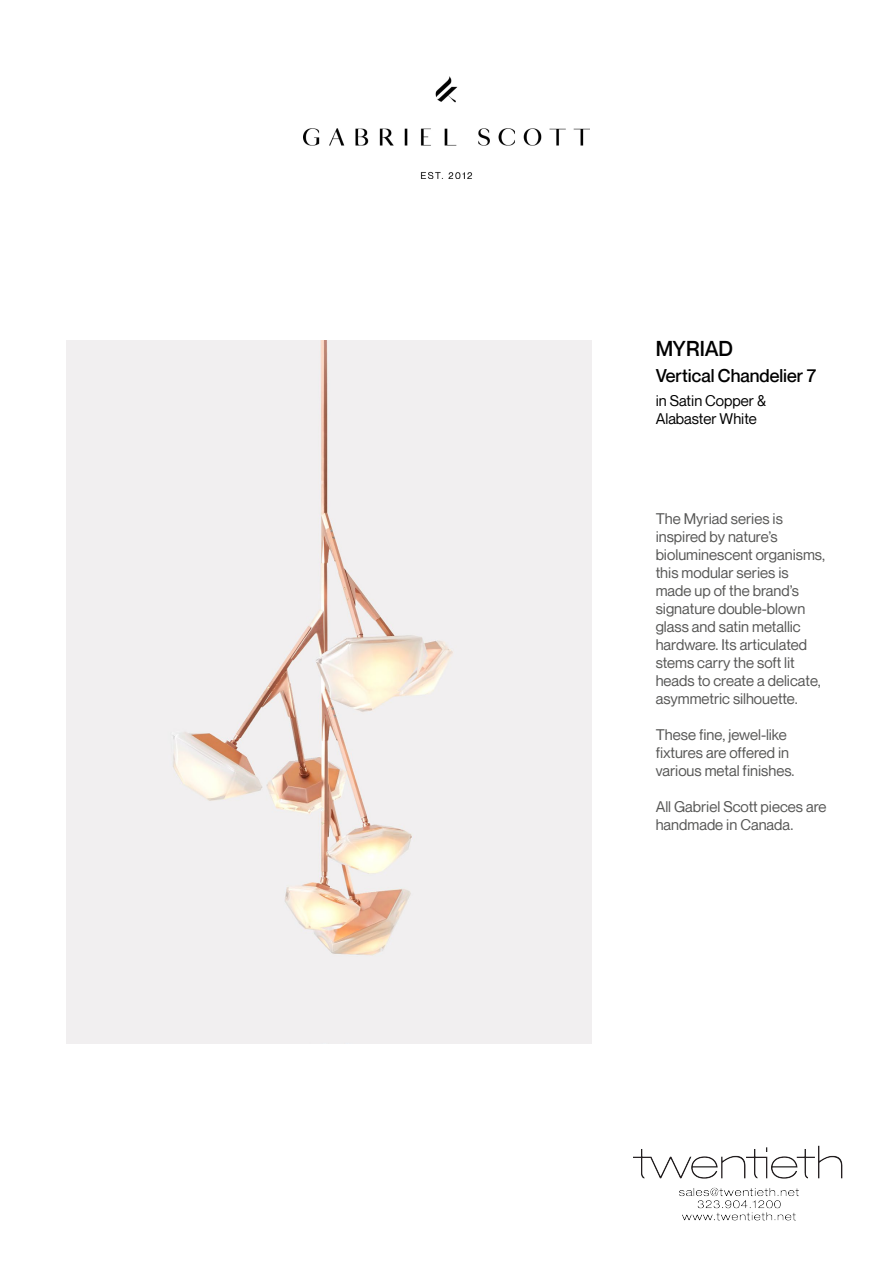
<style>
.page{position:relative;width:893px;height:1263px;background:#fff}
.page>*{position:absolute;margin:0;border:0;box-sizing:border-box;transform-origin:0 0}
.t1{font:500 21px "Neue Montreal";color:#000}
.t2{font:500 18px "Neue Montreal";color:#000}
.t3{font:15px/18px "Neue Montreal";color:#575756}
.t4{font:15px/18px "Neue Montreal";color:#000}
</style>
<div class="page">
<img style="left:304px;top:77px;width:285px;height:102px">
<img style="left:66px;top:340px;width:526px;height:704px">
<img style="left:633px;top:1145px;width:210px;height:76px">
<h1 class="t1" style="left:656px;top:336px;width:79px">MYRIAD</h1>
<p class="t2" style="left:656px;top:364px;width:162px">Vertical Chandelier 7</p>
<p class="t4" style="left:656px;top:391px;width:112px">in Satin Copper &amp;<br>Alabaster White</p>
<p class="t3" style="left:656px;top:510px;width:171px">The Myriad series is inspired by nature’s bioluminescent organisms, this modular series is made up of the brand’s signature double-blown glass and satin metallic hardware. Its articulated stems carry the soft lit heads to create a delicate, asymmetric silhouette.</p>
<p class="t3" style="left:656px;top:726px;width:140px">These fine, jewel-like fixtures are offered in various metal finishes.</p>
<p class="t3" style="left:656px;top:798px;width:172px">All Gabriel Scott pieces are handmade in Canada.</p>
</div>
